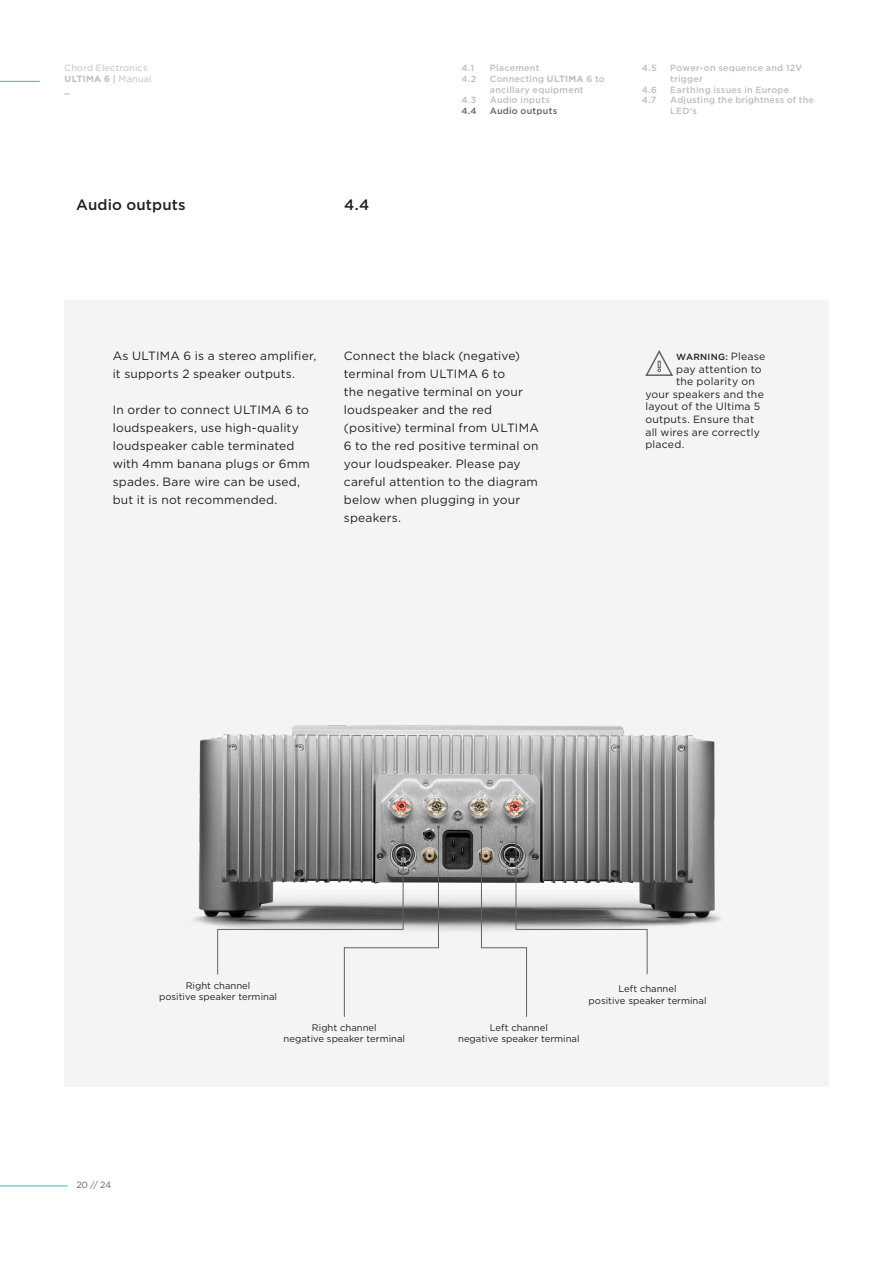
<style>
.page{position:relative;width:893px;height:1263px;background:#fff}
.page>*{position:absolute;margin:0;border:0;box-sizing:border-box;transform-origin:0 0}
._6_pt_Small_Text{font:500 15px "Gotham";letter-spacing:.01em;color:#231f20}
._7pt_Small_Text{font:12px/18px "Gotham";letter-spacing:.015em;color:#231f20}
._7pt_Small_Text-2{font:10.5px "Gotham";letter-spacing:.02em;color:#231f20}
.t1{font:9.45px "Gotham";color:#231f20}
._6_pt_Small_Text-2{font:500 9px/10.8px "Gotham";letter-spacing:.025em;color:#bcbdc0}
._6_pt_Small_Text-3{font:9px "Gotham";letter-spacing:.025em;color:#bcbdc0}
._6_pt_Small_Text-4{font:700 9px "Gotham";letter-spacing:.025em;color:#bcbdc0}
._6_pt_Small_Text-5{font:500 9px "Gotham";letter-spacing:.03em;color:#636366}
._7pt_Small_Text-3{font:500 9px "Gotham";letter-spacing:.035em;color:#231f20}
._6_pt_Small_Text-6{font:9px "Gotham";color:#636366}
.s1{font-weight:400}
.s2{font-weight:700}
.s3{font-weight:400;font-size:10.5px}
</style>
<div class="page">
<hr style="left:0;top:81px;width:40px;height:1px;background:#2abdb8">
<div style="left:64px;top:300px;width:765px;height:787px;background:#f4f4f3"></div>
<hr style="left:0;top:1185px;width:68px;height:1px;background:#2abdb8">
<img style="left:194px;top:725px;width:527px;height:270px">
<svg style="left:401px;top:825px;width:4px;height:4px"></svg>
<hr style="left:403px;top:829px;width:1px;height:100px;background:#636366">
<hr style="left:217px;top:929px;width:186px;height:1px;background:#636366">
<hr style="left:217px;top:929px;width:1px;height:46px;background:#636366">
<hr style="left:438px;top:827px;width:1px;height:121px;background:#636366">
<hr style="left:344px;top:947px;width:95px;height:1px;background:#636366">
<hr style="left:344px;top:947px;width:1px;height:70px;background:#636366">
<svg style="left:514px;top:825px;width:4px;height:4px"></svg>
<hr style="left:516px;top:827px;width:1px;height:102px;background:#636366">
<hr style="left:516px;top:929px;width:131px;height:1px;background:#636366">
<hr style="left:647px;top:929px;width:1px;height:45px;background:#636366">
<hr style="left:481px;top:827px;width:1px;height:121px;background:#636366">
<hr style="left:481px;top:947px;width:46px;height:1px;background:#636366">
<hr style="left:526px;top:947px;width:1px;height:70px;background:#636366">
<svg style="left:645px;top:350px;width:28px;height:26px"></svg>
<p class="_6_pt_Small_Text-3" style="left:65px;top:62px;width:84px">Chord Electronics</p>
<p class="_6_pt_Small_Text-4" style="left:65px;top:73px;width:88px">ULTIMA 6 | <span class="s1">Manual</span></p>
<p class="_6_pt_Small_Text-4" style="left:65px;top:83px;width:7px">_</p>
<p class="_6_pt_Small_Text" style="left:76px;top:194px;width:111px">Audio outputs</p>
<p class="_6_pt_Small_Text" style="left:344px;top:194px;width:27px">4.4</p>
<p class="_6_pt_Small_Text-2" style="left:461px;top:62px;width:14px">4.1</p>
<p class="_6_pt_Small_Text-2" style="left:490px;top:62px;width:51px">Placement</p>
<p class="_6_pt_Small_Text-2" style="left:461px;top:73px;width:17px">4.2</p>
<p class="_6_pt_Small_Text-2" style="left:490px;top:73px;width:116px">Connecting <span class="s2">ULTIMA</span> 6 to ancillary equipment</p>
<p class="_6_pt_Small_Text-2" style="left:461px;top:95px;width:16px">4.3</p>
<p class="_6_pt_Small_Text-2" style="left:490px;top:95px;width:62px">Audio inputs</p>
<p class="_6_pt_Small_Text-5" style="left:461px;top:105px;width:17px">4.4</p>
<p class="_6_pt_Small_Text-5" style="left:490px;top:105px;width:69px">Audio outputs</p>
<p class="_6_pt_Small_Text-2" style="left:642px;top:62px;width:17px">4.5</p>
<p class="_6_pt_Small_Text-2" style="left:670px;top:62px;width:133px">Power-on sequence and 12V trigger</p>
<p class="_6_pt_Small_Text-2" style="left:642px;top:84px;width:17px">4.6</p>
<p class="_6_pt_Small_Text-2" style="left:670px;top:84px;width:121px">Earthing issues in Europe</p>
<p class="_6_pt_Small_Text-2" style="left:642px;top:95px;width:16px">4.7</p>
<p class="_6_pt_Small_Text-2" style="left:670px;top:95px;width:145px">Adjusting the brightness of the<br>LED‘s</p>
<p class="_7pt_Small_Text" style="left:113px;top:347px;width:205px">As ULTIMA 6 is a stereo amplifier, it supports 2 speaker outputs.</p>
<p class="_7pt_Small_Text" style="left:113px;top:401px;width:199px">In order to connect ULTIMA 6 to loudspeakers, use high-quality loudspeaker cable terminated with 4mm banana plugs or 6mm spades. Bare wire can be used, but it is not recommended.</p>
<p class="_7pt_Small_Text" style="left:344px;top:347px;width:197px">Connect the black (negative) terminal from ULTIMA 6 to<br>the negative terminal on your loudspeaker and the red (positive) terminal from ULTIMA<br>6 to the red positive terminal on your loudspeaker. Please pay careful attention to the diagram below when plugging in your speakers.</p>
<p class="_7pt_Small_Text-3" style="left:676px;top:351px;width:91px">WARNING: <span class="s3">Please</span></p>
<p class="_7pt_Small_Text-2" style="left:676px;top:362px;width:87px">pay attention to</p>
<p class="_7pt_Small_Text-2" style="left:676px;top:375px;width:80px">the polarity on</p>
<p class="_7pt_Small_Text-2" style="left:645px;top:387px;width:120px">your speakers and the</p>
<p class="_7pt_Small_Text-2" style="left:645px;top:400px;width:116px">layout of the Ultima 5</p>
<p class="_7pt_Small_Text-2" style="left:645px;top:412px;width:110px">outputs. Ensure that</p>
<p class="_7pt_Small_Text-2" style="left:645px;top:425px;width:116px">all wires are correctly</p>
<p class="_7pt_Small_Text-2" style="left:645px;top:438px;width:40px">placed.</p>
<p class="t1" style="left:186px;top:980px;width:66px">Right channel</p>
<p class="t1" style="left:159px;top:991px;width:119px">positive speaker terminal</p>
<p class="t1" style="left:312px;top:1021px;width:66px">Right channel</p>
<p class="t1" style="left:284px;top:1033px;width:123px">negative speaker terminal</p>
<p class="t1" style="left:490px;top:1021px;width:60px">Left channel</p>
<p class="t1" style="left:458px;top:1033px;width:123px">negative speaker terminal</p>
<p class="t1" style="left:618px;top:983px;width:60px">Left channel</p>
<p class="t1" style="left:589px;top:994px;width:119px">positive speaker terminal</p>
<p class="_6_pt_Small_Text-6" style="left:76px;top:1179px;width:36px">20 // 24</p>
</div>
